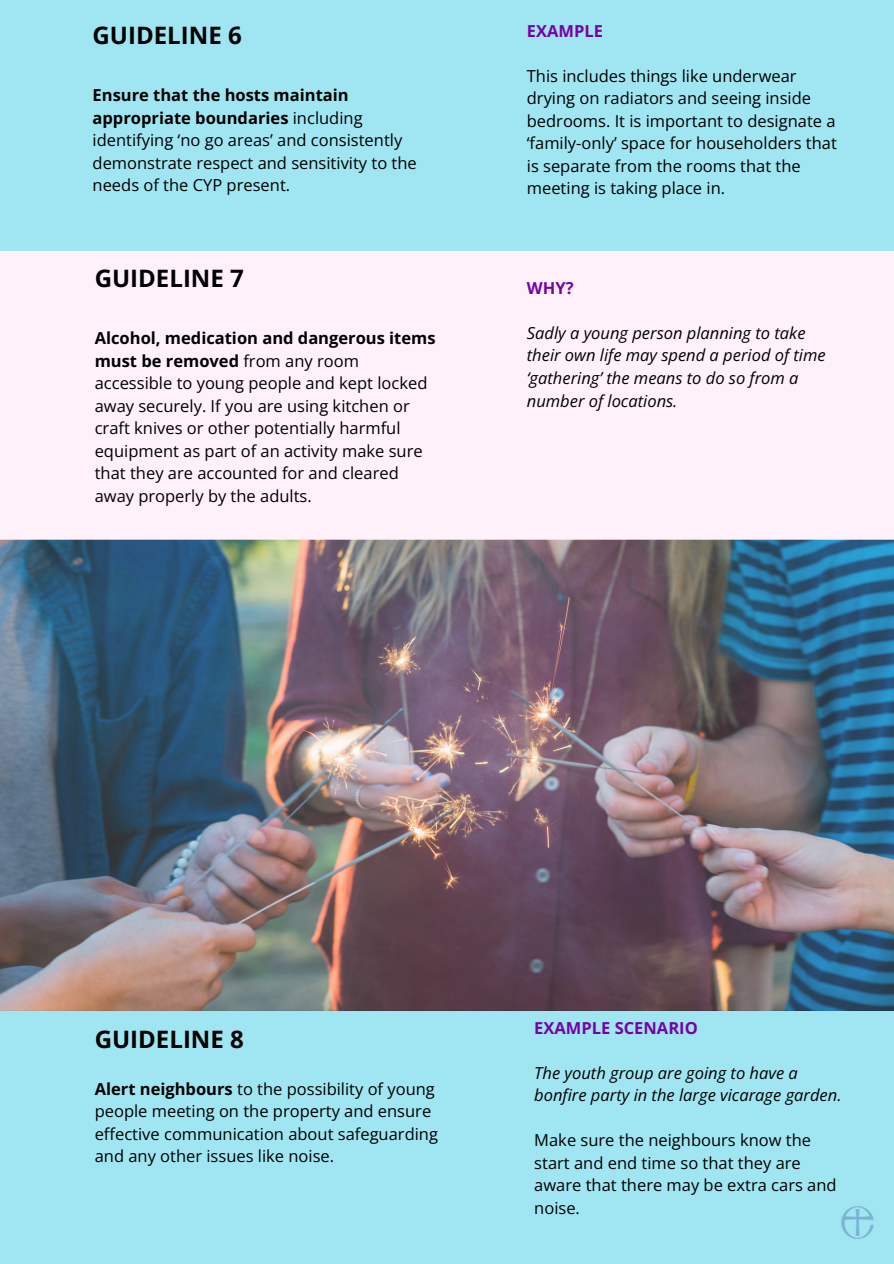
<style>
.page{position:relative;width:894px;height:1264px;background:#fff}
.page>*{position:absolute;margin:0;border:0;box-sizing:border-box;transform-origin:0 0}
.t1{font:700 24px "Open Sans";color:#000}
.t2{font:16.5px/22.5px "Open Sans";color:#000}
.t3{font:italic 16.5px/22.5px "Open Sans";color:#000}
.t4{font:700 16.5px "Open Sans";color:#7602a6}
.s1{font-weight:700}
</style>
<div class="page">
<div style="left:0;top:1010px;width:893px;height:253px;background:#a0e6f2"></div>
<div style="left:0;top:0;width:893px;height:252px;background:#a0e6f2"></div>
<img style="left:0;top:539px;width:893px;height:471px">
<div style="left:0;top:251px;width:893px;height:288px;background:#fff1fa"></div>
<h2 class="t1" style="left:93px;top:18px;width:151px">GUIDELINE 6</h2>
<p class="t2" style="left:93px;top:83px;width:326px"><span class="s1">Ensure that the hosts maintain appropriate boundaries</span> including identifying ‘no go areas’ and consistently demonstrate respect and sensitivity to the needs of the CYP present.</p>
<p class="t1" style="left:95px;top:261px;width:151px">GUIDELINE 7</p>
<p class="t2" style="left:95px;top:327px;width:342px"><span class="s1">Alcohol, medication and dangerous items must be removed</span> from any room accessible to young people and kept locked away securely. If you are using kitchen or craft knives or other potentially harmful equipment as part of an activity make sure that they are accounted for and cleared away properly by the adults.</p>
<h1 class="t4" style="left:526px;top:19px;width:78px">EXAMPLE</h1>
<p class="t2" style="left:526px;top:64px;width:311px">This includes things like underwear drying on radiators and seeing inside bedrooms. It is important to designate a ‘family-only’ space for householders that is separate from the rooms that the meeting is taking place in.</p>
<p class="t4" style="left:526px;top:276px;width:48px">WHY?</p>
<h2 class="t3" style="left:526px;top:321px;width:300px">Sadly a young person planning to take their own life may spend a period of time ‘gathering’ the means to do so from a number of locations.</h2>
<p class="t1" style="left:95px;top:1021px;width:151px">GUIDELINE 8</p>
<h1 class="t2" style="left:95px;top:1077px;width:345px"><span class="s1">Alert neighbours</span> to the possibility of young people meeting on the property and ensure effective communication about safeguarding and any other issues like noise.</h1>
<h1 class="t4" style="left:534px;top:1016px;width:165px">EXAMPLE SCENARIO</h1>
<p class="t3" style="left:534px;top:1061px;width:308px">The youth group are going to have a bonfire party in the large vicarage garden.</p>
<h2 class="t2" style="left:534px;top:1128px;width:304px">Make sure the neighbours know the start and end time so that they are aware that there may be extra cars and noise.</h2>
</div>
